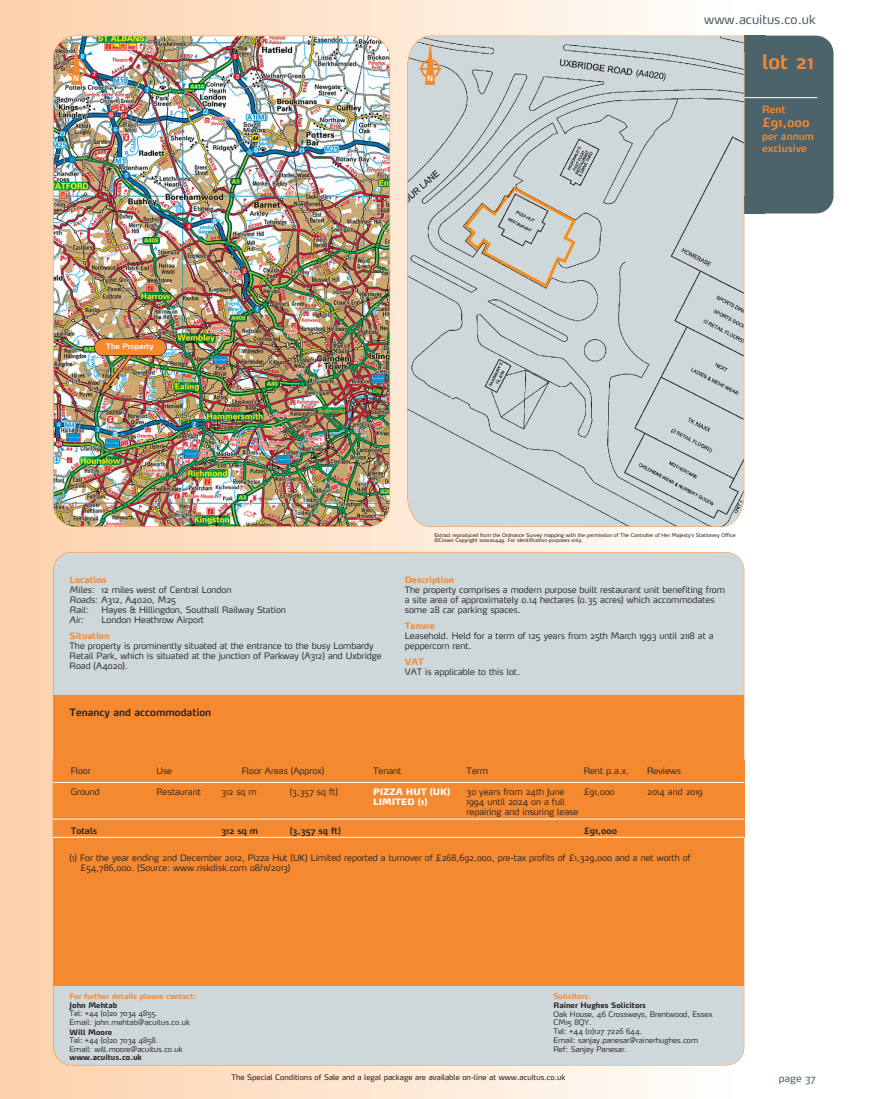
<style>
.page{position:relative;width:869px;height:1099px;background:#fff}
.page>*{position:absolute;margin:0;border:0;box-sizing:border-box;transform-origin:0 0}
.t1{font:600 20px "Max";color:#f58930}
.t2{font:12.5px "Max";color:#4c636b}
.t3{font:600 12.5px "Max";color:#f58930}
.t4{font:600 10px "Max";color:#231f20}
.t5{font:600 10px/12px "Max";color:#f58930}
.t6{font:10px "Max";color:#4c636b}
.t7{font:300 8.75px/10px "Max";color:#231f20}
.t8{font:600 8.75px "Max";color:#231f20}
.t9{font:700 8.75px "Max";color:#f58930}
.t10{font:900 8.75px/10px "Max";color:#fff}
.t11{font:italic 300 8.75px "Max";color:#231f20}
.t12{font:300 7.5px/8.8px "Max";color:#231f20}
.t13{font:7.5px "Max";color:#231f20}
.t14{font:700 7.5px "Max";color:#231f20}
.t15{font:700 7.5px "Max";color:#f58930}
.t16{font:600 7.5px "Max";color:#fff}
.t17{font:600 7.38px "Max";color:#fff}
.t18{font:5px/5.6px "Max";color:#231f20}
.s1{font-weight:700;color:#f58930}
.s2{font-style:italic}
</style>
<div class="page">
<div style="left:0;top:0;width:735px;height:1098px;background:linear-gradient(to right,#fccfa9,#fdfdfc)"></div>
<div style="left:744px;top:36px;width:89px;height:177px;background:#4c636b;border-radius:18px"></div>
<div style="left:744px;top:36px;width:21px;height:16px;background:#4c636b"></div>
<div style="left:54px;top:552px;width:689px;height:512px;background:#ced8da;border-radius:18px"></div>
<hr style="left:744px;top:97px;width:73px;height:1px;background:#fff">
<div style="left:53px;top:694px;width:691px;height:291px;background:#f58930"></div>
<div style="left:744px;top:196px;width:20px;height:17px;background:#4c636b"></div>
<hr style="left:53px;top:782px;width:691px;height:1px;background:#fff">
<hr style="left:53px;top:818px;width:691px;height:1px;background:#fff">
<hr style="left:53px;top:837px;width:691px;height:1px;background:#fff">
<svg style="left:407px;top:36px;width:337px;height:491px;background:#c8d0d1"></svg>
<hr style="left:419px;top:68px;width:22px;height:2px;background:#f58930">
<svg style="left:420px;top:42px;width:19px;height:43px"></svg>
<img style="left:53px;top:36px;width:336px;height:490px;border-radius:22px">
<hr style="left:65px;top:68px;width:22px;height:2px;background:#f58930">
<svg style="left:67px;top:42px;width:19px;height:43px"></svg>
<img style="left:98px;top:355px;width:39px;height:42px">
<div style="left:94px;top:339px;width:72px;height:16px;background:#f58930;border-radius:8px"></div>
<div style="left:94px;top:338px;width:73px;height:18px;border:1px solid #231f20;border-radius:9px"></div>
<h2 class="t2" style="left:703px;top:15px;width:113px">www.acuitus.co.uk</h2>
<p class="t17" style="left:73px;top:75px;width:8px">N</p>
<p class="t17" style="left:426px;top:75px;width:8px">N</p>
<h1 class="t1" style="left:761px;top:54px;width:53px">lot 21</h1>
<p class="t5" style="left:761px;top:105px;width:25px">Rent</p>
<h2 class="t3" style="left:761px;top:118px;width:49px">£91,000</h2>
<p class="t5" style="left:761px;top:132px;width:53px">per annum exclusive</p>
<p class="t16" style="left:106px;top:344px;width:49px">The Property</p>
<p class="t7" style="left:70px;top:575px;width:163px"><span class="s1">Location<br></span><span class="s2">Miles:</span> 12 miles west of Central London<br><span class="s2">Roads:</span> A312, A4020, M25<br><span class="s2">Rail:</span></p>
<p class="t7" style="left:101px;top:605px;width:186px">Hayes &amp; Hillingdon, Southall Railway Station</p>
<p class="t11" style="left:70px;top:616px;width:16px">Air:</p>
<p class="t7" style="left:101px;top:615px;width:104px">London Heathrow Airport</p>
<p class="t9" style="left:70px;top:632px;width:41px">Situation</p>
<p class="t7" style="left:70px;top:641px;width:313px">The property is prominently situated at the entrance to the busy Lombardy<br>Retail Park, which is situated at the junction of Parkway (A312) and Uxbridge<br>Road (A4020).</p>
<p class="t4" style="left:70px;top:708px;width:143px">Tenancy and accommodation</p>
<p class="t18" style="left:434px;top:532px;width:302px">Extract reproduced from the Ordnance Survey mapping with the permission of The Controller of Her Majesty’s Stationery Office ©Crown Copyright 100020449. For identification purposes only.</p>
<p class="t9" style="left:404px;top:576px;width:51px">Description</p>
<p class="t7" style="left:404px;top:585px;width:321px">The property comprises a modern purpose built restaurant unit benefiting from a site area of approximately 0.14 hectares (0.35 acres) which accommodates some 28 car parking spaces.</p>
<p class="t9" style="left:404px;top:622px;width:31px">Tenure</p>
<p class="t7" style="left:404px;top:631px;width:310px">Leasehold. Held for a term of 125 years from 25th March 1993 until 2118 at a peppercorn rent.</p>
<p class="t9" style="left:404px;top:658px;width:21px">VAT</p>
<p class="t7" style="left:404px;top:667px;width:117px">VAT is applicable to this lot.</p>
<p class="t7" style="left:71px;top:766px;width:22px">Floor</p>
<p class="t7" style="left:156px;top:766px;width:17px">Use</p>
<p class="t7" style="left:242px;top:766px;width:84px">Floor Areas (Approx)</p>
<p class="t7" style="left:373px;top:766px;width:30px">Tenant</p>
<p class="t7" style="left:466px;top:766px;width:23px">Term</p>
<p class="t7" style="left:583px;top:766px;width:47px">Rent p.a.x.</p>
<p class="t7" style="left:646px;top:766px;width:35px">Reviews</p>
<p class="t7" style="left:71px;top:788px;width:31px">Ground</p>
<p class="t7" style="left:156px;top:788px;width:46px">Restaurant</p>
<p class="t7" style="left:221px;top:788px;width:37px">312 sq m</p>
<p class="t7" style="left:289px;top:788px;width:50px">(3,357 sq ft)</p>
<p class="t10" style="left:373px;top:788px;width:78px">PIZZA HUT (UK)<br>LIMITED (1)</p>
<p class="t7" style="left:466px;top:788px;width:113px">30 years from 24th June<br>1994 until 2024 on a full repairing and insuring lease</p>
<p class="t7" style="left:583px;top:788px;width:32px">£91,000</p>
<p class="t7" style="left:646px;top:788px;width:57px">2014 and 2019</p>
<p class="t8" style="left:71px;top:827px;width:28px">Totals</p>
<p class="t8" style="left:221px;top:827px;width:38px">312 sq m</p>
<p class="t8" style="left:289px;top:827px;width:53px">(3,357 sq ft)</p>
<p class="t8" style="left:583px;top:827px;width:35px">£91,000</p>
<p class="t7" style="left:80px;top:853px;width:611px;text-indent:-11px">(1) For the year ending 2nd December 2012, Pizza Hut (UK) Limited reported a turnover of £268,692,000, pre-tax profits of £1,329,000 and a net worth of £54,786,000. (Source: www.riskdisk.com 08/11/2013)</p>
<p class="t15" style="left:70px;top:993px;width:128px">For further details please contact:</p>
<p class="t14" style="left:70px;top:1002px;width:49px">John Mehtab</p>
<p class="t12" style="left:70px;top:1009px;width:122px;line-height:8.4px">Tel: +44 (0)20 7034 4855.<br>Email: john.mehtab@acuitus.co.uk</p>
<p class="t14" style="left:70px;top:1029px;width:44px">Will Moore</p>
<p class="t12" style="left:70px;top:1036px;width:114px">Tel: +44 (0)20 7034 4858.<br>Email: will.moore@acuitus.co.uk</p>
<p class="t14" style="left:70px;top:1054px;width:74px">www.acuitus.co.uk</p>
<p class="t15" style="left:553px;top:993px;width:39px">Solicitors:</p>
<p class="t14" style="left:553px;top:1002px;width:94px">Rainer Hughes Solicitors</p>
<p class="t12" style="left:553px;top:1010px;width:160px">Oak House, 46 Crossways, Brentwood, Essex<br>CM15 8QY.<br>Tel: +44 (0)127 7226 644.<br>Email: sanjay.panesar@rainerhughes.com<br>Ref: Sanjay Panesar.</p>
<p class="t13" style="left:231px;top:1073px;width:335px">The Special Conditions of Sale and a legal package are available on-line at www.acuitus.co.uk</p>
<p class="t6" style="left:778px;top:1074px;width:38px">page 37</p>
</div>
